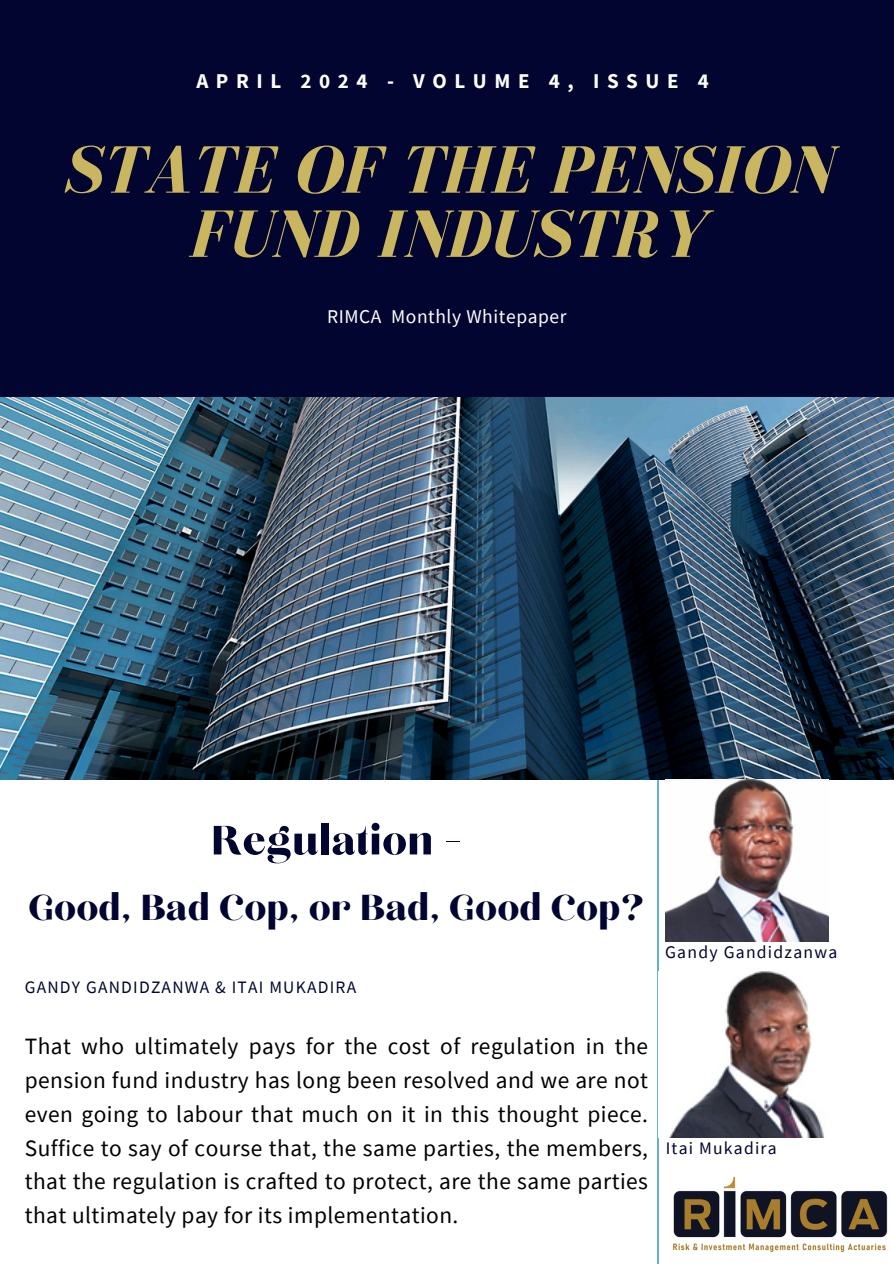
<style>
.page{position:relative;width:894px;height:1264px;background:#fff}
.page>*{position:absolute;margin:0;border:0;box-sizing:border-box;transform-origin:0 0}
.t1{font:italic 700 69px/64.2px "Bodoni FLF";color:#cab661;text-align:center}
.t2{font:51px "Chloe";color:#020530}
.t3{font:45px "Chloe";color:#020530}
.t4{font:23.4px/33.8px "Source Sans Pro";letter-spacing:.02em;color:#000;text-align:justify}
.t5{font:700 21px "Source Sans Pro";letter-spacing:.36em;color:#fff}
.t6{font:19.5px "Source Sans Pro";letter-spacing:.03em;color:#fff}
.t7{font:17.7px "Source Sans Pro";letter-spacing:.07em;color:#020530}
.t8{font:17.55px "Source Sans Pro";letter-spacing:.07em;color:#020530}
.t9{font:17.4px "Source Sans Pro";letter-spacing:.07em;color:#020530}
</style>
<div class="page">
<hr style="left:657px;top:727px;width:1px;height:536px;background:#61b1ca">
<img style="left:0;top:396px;width:893px;height:383px">
<div style="left:0;top:0;width:893px;height:396px;background:#020530"></div>
<img style="left:665px;top:779px;width:163px;height:162px">
<img style="left:669px;top:971px;width:155px;height:166px">
<img style="left:673px;top:1176px;width:215px;height:77px">
<h5 class="t5" style="left:196px;top:67px;width:514px">APRIL 2024 - VOLUME 4, ISSUE 4</h5>
<h1 class="t1" style="left:63px;top:138px;width:769px">STATE OF THE PENSION<br>FUND INDUSTRY</h1>
<p class="t6" style="left:327px;top:304px;width:241px">RIMCA Monthly Whitepaper</p>
<h3 class="t2" style="left:211px;top:816px;width:252px">Regulation -</h3>
<h3 class="t3" style="left:28px;top:886px;width:617px">Good, Bad Cop, or Bad, Good Cop?</h3>
<p class="t9" style="left:25px;top:975px;width:333px">GANDY GANDIDZANWA &amp; ITAI MUKADIRA</p>
<p class="t4" style="left:25px;top:1029px;width:624px">That who ultimately pays for the cost of regulation in the pension fund industry has long been resolved and we are not even going to labour that much on it in this thought piece.<br>Suffice to say of course that, the same parties, the members, that the regulation is crafted to protect, are the same parties that ultimately pay for its implementation.</p>
<p class="t7" style="left:665px;top:940px;width:173px">Gandy Gandidzanwa</p>
<p class="t8" style="left:665px;top:1136px;width:112px">Itai Mukadira</p>
</div>
